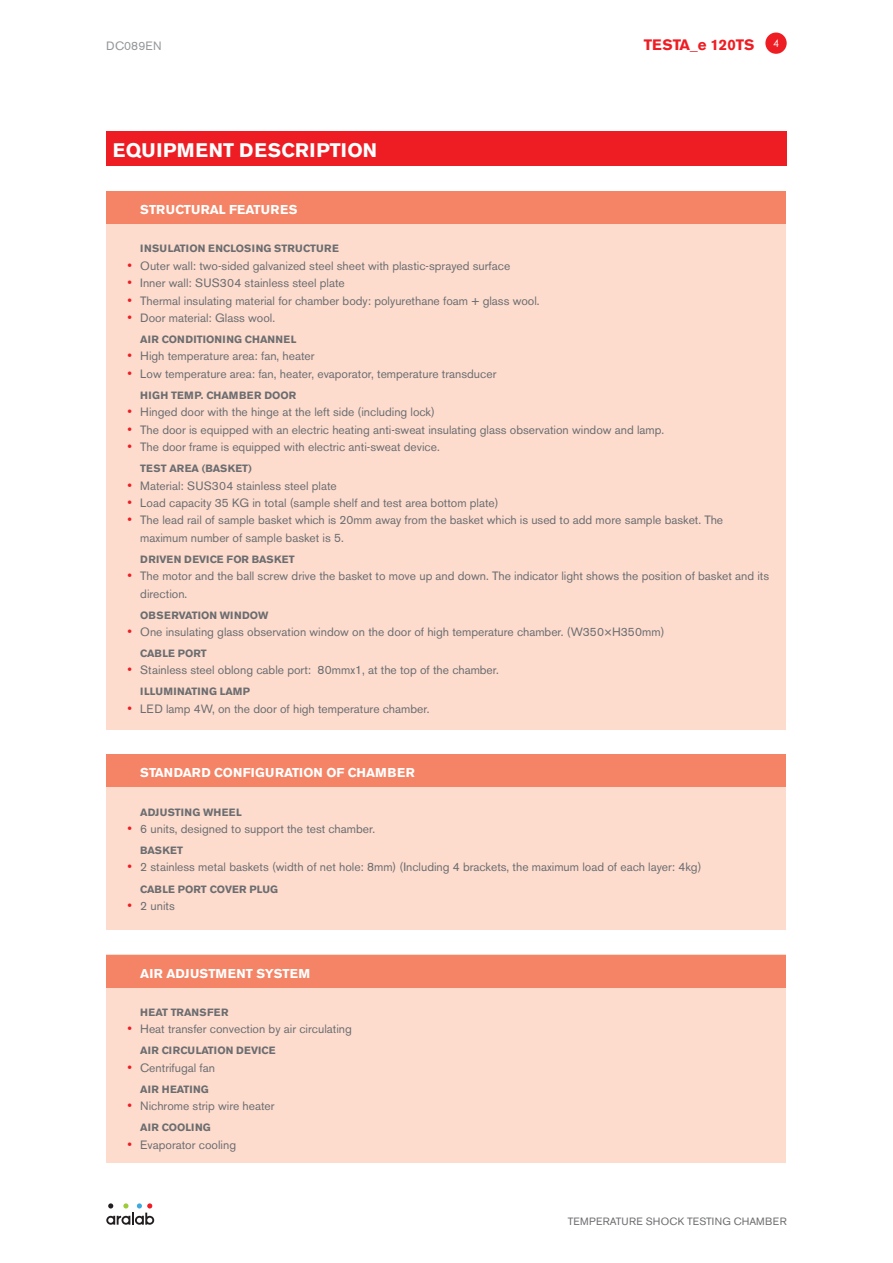
<style>
.page{position:relative;width:893px;height:1263px;background:#fff}
.page>*{position:absolute;margin:0;border:0;box-sizing:border-box;transform-origin:0 0}
.t1{font:700 19.5px "Akzidenz Grotesk BE";letter-spacing:.02em;color:#fff}
.t2{font:700 15px "Akzidenz Grotesk BE";color:#ee1d23}
.t3{font:700 12.75px "Akzidenz Grotesk BE";color:#fff}
.t4{font:12px/17.4px "Akzidenz Grotesk BE";color:#6c6d70}
.t5{font:12px "Akzidenz Grotesk BE";letter-spacing:.02em;color:#939598}
.t6{font:700 10.5px "Akzidenz Grotesk BE";color:#6c6d70}
.t7{font:700 10.5px "Akzidenz Grotesk BE";letter-spacing:.02em;color:#6c6d70}
.t8{font:10.5px "Akzidenz Grotesk BE";letter-spacing:.02em;color:#6c6d70}
.s1{font-size:13.5px;color:#ee1d23}
</style>
<div class="page">
<div style="left:765px;top:33px;width:22px;height:21px;background:#ee1d23;border-radius:50%"></div>
<svg style="left:106px;top:1203px;width:48px;height:22px"></svg>
<div style="left:106px;top:132px;width:681px;height:34px;background:#ee1d23"></div>
<div style="left:106px;top:754px;width:680px;height:176px;background:#fddcce"></div>
<div style="left:106px;top:754px;width:680px;height:33px;background:#f48465"></div>
<div style="left:106px;top:955px;width:680px;height:208px;background:#fddcce"></div>
<div style="left:106px;top:955px;width:680px;height:32px;background:#f48465"></div>
<div style="left:106px;top:191px;width:680px;height:538px;background:#fddcce"></div>
<div style="left:106px;top:191px;width:680px;height:33px;background:#f48465"></div>
<p class="t5" style="left:106px;top:39px;width:57px">DC089EN</p>
<p class="t2" style="left:644px;top:36px;width:137px">TESTA_e 120TS <sup>4</sup></p>
<h1 class="t1" style="left:113px;top:139px;width:266px">EQUIPMENT DESCRIPTION</h1>
<p class="t3" style="left:140px;top:202px;width:159px">STRUCTURAL FEATURES</p>
<p class="t7" style="left:140px;top:243px;width:200px">INSULATION ENCLOSING STRUCTURE</p>
<p class="t4" style="left:128px;top:257px;width:384px"><span class="s1">•</span> Outer wall: two-sided galvanized steel sheet with plastic-sprayed surface</p>
<p class="t4" style="left:128px;top:274px;width:219px"><span class="s1">•</span> Inner wall: SUS304 stainless steel plate</p>
<p class="t4" style="left:128px;top:292px;width:414px"><span class="s1">•</span> Thermal insulating material for chamber body: polyurethane foam + glass wool.</p>
<p class="t4" style="left:128px;top:309px;width:149px"><span class="s1">•</span> Door material: Glass wool.</p>
<p class="t7" style="left:140px;top:333px;width:158px">AIR CONDITIONING CHANNEL</p>
<p class="t4" style="left:128px;top:348px;width:189px"><span class="s1">•</span> High temperature area: fan, heater</p>
<p class="t4" style="left:128px;top:365px;width:370px"><span class="s1">•</span> Low temperature area: fan, heater, evaporator, temperature transducer</p>
<p class="t7" style="left:140px;top:389px;width:158px">HIGH TEMP. CHAMBER DOOR</p>
<p class="t4" style="left:128px;top:403px;width:309px"><span class="s1">•</span> Hinged door with the hinge at the left side (including lock)</p>
<p class="t4" style="left:128px;top:421px;width:538px"><span class="s1">•</span> The door is equipped with an electric heating anti-sweat insulating glass observation window and lamp.</p>
<p class="t4" style="left:128px;top:438px;width:314px"><span class="s1">•</span> The door frame is equipped with electric anti-sweat device.</p>
<p class="t6" style="left:140px;top:462px;width:113px">TEST AREA (BASKET)</p>
<p class="t4" style="left:128px;top:477px;width:211px"><span class="s1">•</span> Material: SUS304 stainless steel plate</p>
<p class="t4" style="left:128px;top:494px;width:373px"><span class="s1">•</span> Load capacity：35 KG in total (sample shelf and test area bottom plate)</p>
<p class="t4" style="left:140px;top:511px;width:584px;text-indent:-13px"><span class="s1">•</span> The lead rail of sample basket which is 20mm away from the basket which is used to add more sample basket. The maximum number of sample basket is 5.</p>
<p class="t6" style="left:140px;top:553px;width:156px">DRIVEN DEVICE FOR BASKET</p>
<p class="t4" style="left:140px;top:567px;width:630px;text-indent:-13px"><span class="s1">•</span> The motor and the ball screw drive the basket to move up and down. The indicator light shows the position of basket and its direction.</p>
<p class="t6" style="left:140px;top:609px;width:130px">OBSERVATION WINDOW</p>
<p class="t4" style="left:128px;top:623px;width:538px"><span class="s1">•</span> One insulating glass observation window on the door of high temperature chamber. (W350×H350mm)</p>
<p class="t6" style="left:140px;top:647px;width:68px">CABLE PORT</p>
<p class="t4" style="left:128px;top:661px;width:373px"><span class="s1">•</span> Stainless steel oblong cable port: 80mmx1, at the top of the chamber.</p>
<p class="t6" style="left:140px;top:686px;width:111px">ILLUMINATING LAMP</p>
<p class="t4" style="left:128px;top:700px;width:303px"><span class="s1">•</span> LED lamp 4W, on the door of high temperature chamber.</p>
<p class="t3" style="left:140px;top:765px;width:276px">STANDARD CONFIGURATION OF CHAMBER</p>
<p class="t7" style="left:140px;top:806px;width:103px">ADJUSTING WHEEL</p>
<p class="t4" style="left:128px;top:820px;width:249px"><span class="s1">•</span> 6 units, designed to support the test chamber.</p>
<p class="t6" style="left:140px;top:844px;width:44px">BASKET</p>
<p class="t4" style="left:128px;top:859px;width:575px"><span class="s1">•</span> 2 stainless metal baskets (width of net hole: 8mm) (Including 4 brackets, the maximum load of each layer: 4kg)</p>
<p class="t6" style="left:140px;top:883px;width:139px">CABLE PORT COVER PLUG</p>
<p class="t4" style="left:128px;top:897px;width:49px"><span class="s1">•</span> 2 units</p>
<p class="t3" style="left:140px;top:966px;width:171px">AIR ADJUSTMENT SYSTEM</p>
<p class="t6" style="left:140px;top:1006px;width:90px">HEAT TRANSFER</p>
<p class="t4" style="left:128px;top:1020px;width:226px"><span class="s1">•</span> Heat transfer convection by air circulating</p>
<p class="t6" style="left:140px;top:1045px;width:137px">AIR CIRCULATION DEVICE</p>
<p class="t4" style="left:128px;top:1059px;width:89px"><span class="s1">•</span> Centrifugal fan</p>
<p class="t6" style="left:140px;top:1083px;width:70px">AIR HEATING</p>
<p class="t4" style="left:128px;top:1097px;width:149px"><span class="s1">•</span> Nichrome strip wire heater</p>
<p class="t6" style="left:140px;top:1121px;width:72px">AIR COOLING</p>
<p class="t4" style="left:128px;top:1136px;width:110px"><span class="s1">•</span> Evaporator cooling</p>
<p class="t8" style="left:568px;top:1215px;width:220px">TEMPERATURE SHOCK TESTING CHAMBER</p>
</div>
